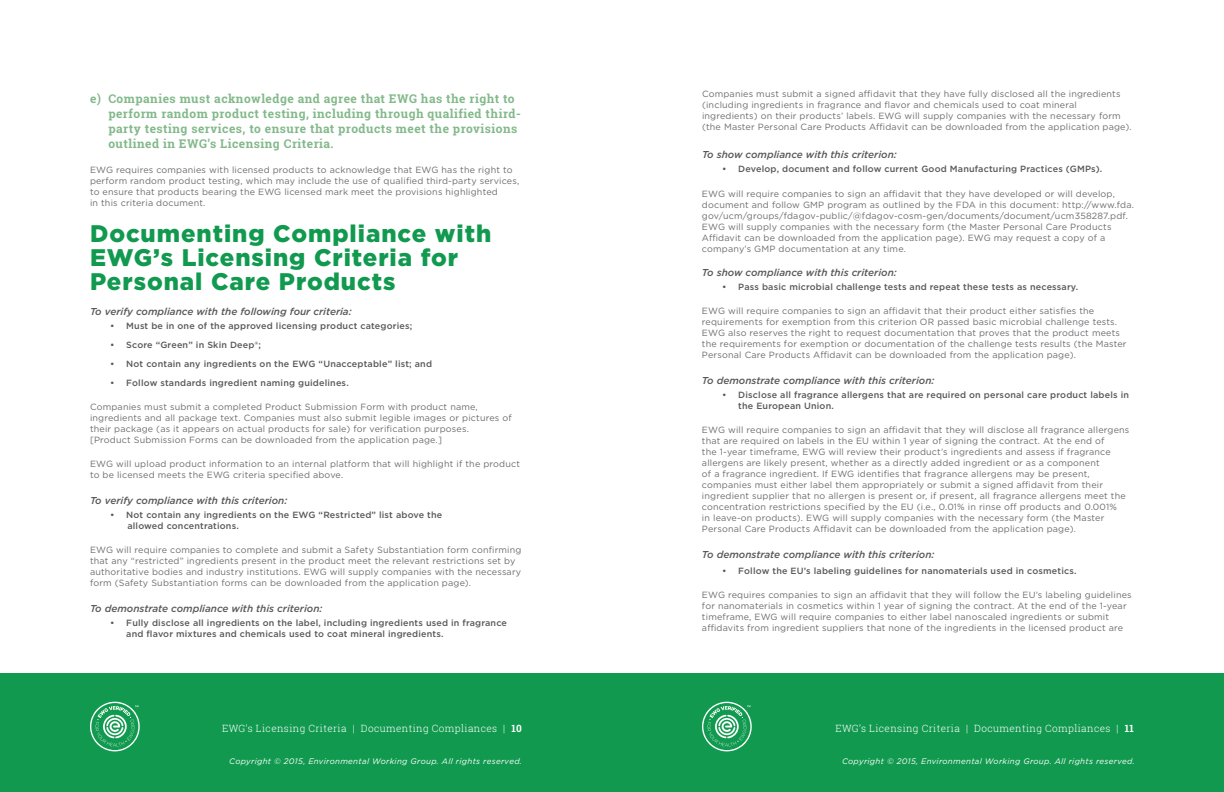
<style>
.page{position:relative;width:1224px;height:792px;background:#fff}
.page>*{position:absolute;margin:0;border:0;box-sizing:border-box;transform-origin:0 0}
.t1{font:900 24px/24px "Gotham";letter-spacing:.04em;color:#119a4f}
.t2{font:700 12px/15px "Roboto Slab";letter-spacing:.04em;color:#82b98a}
.t3{font:italic 500 10px "Gotham";color:#57585a}
.t4{font:300 10px "Roboto Slab";letter-spacing:.04em;color:#fff}
.t5{font:9px/11px "Gotham";letter-spacing:.02em;color:#6c6d70}
.t6{font:500 9px/11px "Gotham";letter-spacing:.02em;color:#57585a}
.t7{font:italic 8px "Gotham";letter-spacing:.04em;color:#fff}
.s1{font-weight:700}
</style>
<div class="page">
<div style="left:0;top:674px;width:1224px;height:118px;background:#119a4f"></div>
<svg style="left:702px;top:702px;width:50px;height:49px"></svg>
<svg style="left:90px;top:702px;width:50px;height:49px"></svg>
<p class="t2" style="left:108px;top:91px;width:414px;text-indent:-18px">e) Companies must acknowledge and agree that EWG has the right to perform random product testing, including through qualified third&shy;party testing services, to ensure that products meet the provisions outlined in EWG’s Licensing Criteria.</p>
<p class="t5" style="left:90px;top:164px;width:431px">EWG requires companies with licensed products to acknowledge that EWG has the right to perform random product testing, which may include the use of qualified third-party services, to ensure that products bearing the EWG licensed mark meet the provisions highlighted</p>
<p class="t5" style="left:90px;top:197px;width:117px">in this criteria document.</p>
<p class="t1" style="left:90px;top:221px;width:403px">Documenting Compliance with<br>EWG’s Licensing Criteria for<br>Personal Care Products</p>
<p class="t3" style="left:90px;top:304px;width:263px">To verify compliance with the following four criteria:</p>
<p class="t6" style="left:110px;top:320px;width:304px">• Must be in one of the approved licensing product categories;</p>
<p class="t6" style="left:110px;top:339px;width:152px">• Score “Green” in Skin Deep®;</p>
<p class="t6" style="left:110px;top:358px;width:323px">• Not contain any ingredients on the EWG “Unacceptable” list; and</p>
<p class="t6" style="left:110px;top:377px;width:240px">• Follow standards ingredient naming guidelines.</p>
<p class="t5" style="left:90px;top:401px;width:423px">Companies must submit a completed Product Submission Form with product name, ingredients and all package text. Companies must also submit legible images or pictures of their package (as it appears on actual products for sale) for verification purposes.</p>
<p class="t5" style="left:90px;top:434px;width:353px">[Product Submission Forms can be downloaded from the application page.]</p>
<p class="t5" style="left:90px;top:458px;width:432px">EWG will upload product information to an internal platform that will highlight if the product to be licensed meets the EWG criteria specified above.</p>
<p class="t3" style="left:90px;top:493px;width:199px">To verify compliance with this criterion:</p>
<p class="t6" style="left:110px;top:509px;width:334px">• Not contain any ingredients on the EWG “Restricted” list above the</p>
<p class="t6" style="left:127px;top:520px;width:113px">allowed concentrations.</p>
<p class="t5" style="left:90px;top:544px;width:433px">EWG will require companies to complete and submit a Safety Substantiation form confirming that any “restricted” ingredients present in the product meet the relevant restrictions set by authoritative bodies and industry institutions. EWG will supply companies with the necessary form (Safety Substantiation forms can be downloaded from the application page).</p>
<p class="t3" style="left:90px;top:601px;width:234px">To demonstrate compliance with this criterion:</p>
<p class="t6" style="left:126px;top:617px;width:382px;text-indent:-16px">• Fully disclose all ingredients on the label, including ingredients used in fragrance and flavor mixtures and chemicals used to coat mineral ingredients.</p>
<p class="t5" style="left:702px;top:88px;width:431px">Companies must submit a signed affidavit that they have fully disclosed all the ingredients (including ingredients in fragrance and flavor and chemicals used to coat mineral ingredients) on their products’ labels. EWG will supply companies with the necessary form (the Master Personal Care Products Affidavit can be downloaded from the application page).</p>
<p class="t3" style="left:702px;top:148px;width:196px">To show compliance with this criterion:</p>
<p class="t6" style="left:722px;top:163px;width:382px">• Develop, document and follow current Good Manufacturing Practices (GMPs).</p>
<p class="t5" style="left:702px;top:188px;width:433px">EWG will require companies to sign an affidavit that they have developed or will develop, document and follow GMP program as outlined by the FDA in this document: http://www.fda. gov/ucm/groups/fdagov-public/@fdagov-cosm-gen/documents/document/ucm358287.pdf.</p>
<p class="t5" style="left:702px;top:221px;width:411px">EWG will supply companies with the necessary form (the Master Personal Care Products<br>Affidavit can be downloaded from the application page). EWG may request a copy of a company’s GMP documentation at any time.</p>
<p class="t3" style="left:702px;top:266px;width:196px">To show compliance with this criterion:</p>
<p class="t6" style="left:722px;top:281px;width:358px">• Pass basic microbial challenge tests and repeat these tests as necessary.</p>
<p class="t5" style="left:702px;top:305px;width:426px">EWG will require companies to sign an affidavit that their product either satisfies the requirements for exemption from this criterion OR passed basic microbial challenge tests.<br>EWG also reserves the right to request documentation that proves that the product meets the requirements for exemption or documentation of the challenge tests results (the Master Personal Care Products Affidavit can be downloaded from the application page).</p>
<p class="t3" style="left:702px;top:374px;width:234px">To demonstrate compliance with this criterion:</p>
<p class="t6" style="left:738px;top:389px;width:392px;text-indent:-16px">• Disclose all fragrance allergens that are required on personal care product labels in the European Union.</p>
<p class="t5" style="left:702px;top:424px;width:429px">EWG will require companies to sign an affidavit that they will disclose all fragrance allergens that are required on labels in the EU within 1 year of signing the contract. At the end of<br>the 1-year timeframe, EWG will review their product’s ingredients and assess if fragrance allergens are likely present, whether as a directly added ingredient or as a component<br>of a fragrance ingredient. If EWG identifies that fragrance allergens may be present, companies must either label them appropriately or submit a signed affidavit from their ingredient supplier that no allergen is present or, if present, all fragrance allergens meet the concentration restrictions specified by the EU (i.e., 0.01% in rinse off products and 0.001%<br>in leave-on products). EWG will supply companies with the necessary form (the Master Personal Care Products Affidavit can be downloaded from the application page).</p>
<p class="t3" style="left:702px;top:548px;width:234px">To demonstrate compliance with this criterion:</p>
<p class="t6" style="left:722px;top:565px;width:356px">• Follow the EU’s labeling guidelines for nanomaterials used in cosmetics.</p>
<p class="t5" style="left:702px;top:589px;width:431px">EWG requires companies to sign an affidavit that they will follow the EU’s labeling guidelines for nanomaterials in cosmetics within 1 year of signing the contract. At the end of the 1-year timeframe, EWG will require companies to either label nanoscaled ingredients or submit affidavits from ingredient suppliers that none of the ingredients in the licensed product are</p>
<p class="t4" style="left:222px;top:721px;width:301px">EWG’s Licensing Criteria | Documenting Compliances | <span class="s1">10</span></p>
<p class="t4" style="left:835px;top:721px;width:300px">EWG’s Licensing Criteria | Documenting Compliances | <span class="s1">11</span></p>
<p class="t7" style="left:229px;top:756px;width:294px">Copyright © 2015, Environmental Working Group. All rights reserved.</p>
<p class="t7" style="left:842px;top:756px;width:294px">Copyright © 2015, Environmental Working Group. All rights reserved.</p>
</div>
